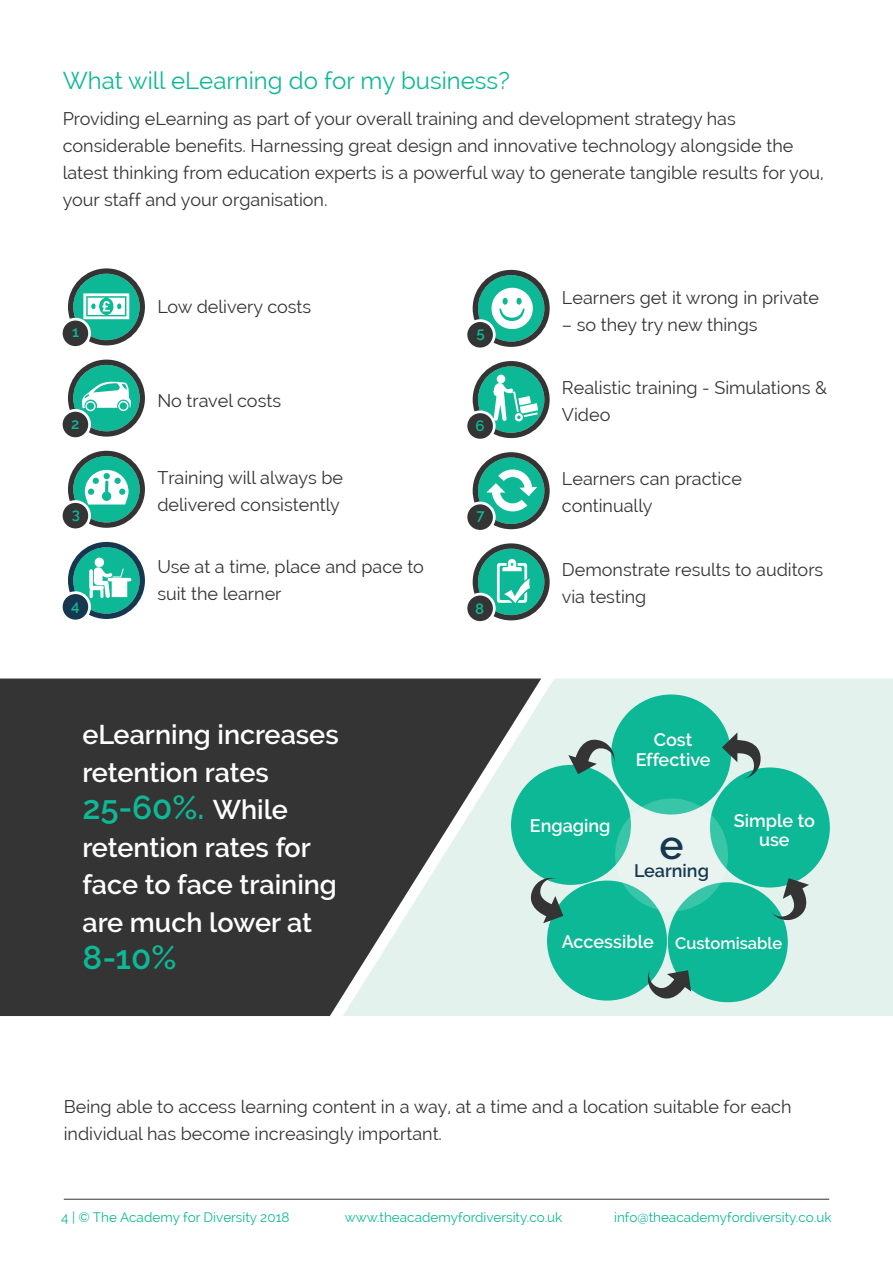
<style>
.page{position:relative;width:893px;height:1263px;background:#fff}
.page>*{position:absolute;margin:0;border:0;box-sizing:border-box;transform-origin:0 0}
.t1{font:600 40.5px "Raleway";color:#16374f}
.t2{font:600 33px "Raleway";color:#0db896}
.t3{font:600 27px/37.5px "Raleway";color:#fff}
.t4{font:24px "Raleway";color:#0db896}
.t5{font:18px/27px "Raleway";color:#333433}
.t6{font:600 18px/19.5px "Raleway";color:#fff;text-align:center}
.t7{font:600 18px "Raleway";color:#16374f}
.t8{font:600 16.5px "Raleway";color:#fff}
.t9{font:600 15px "Raleway";color:#0db896}
.t10{font:13.5px "Raleway";color:#0db896}
.s1{font-size:27px;color:#fff}
.s2{font-size:18px}
</style>
<div class="page">
<hr style="left:64px;top:1199px;width:765px;height:1px;background:#343333">
<div style="left:0;top:678px;width:343px;height:338px;background:#333433"></div>
<svg style="left:343px;top:678px;width:550px;height:338px;background:#b3beba"></svg>
<div style="left:63px;top:321px;width:25px;height:25px;background:#333433;border-radius:50%"></div>
<svg style="left:68px;top:268px;width:77px;height:77px"></svg>
<div style="left:63px;top:412px;width:25px;height:25px;background:#333433;border-radius:50%"></div>
<svg style="left:68px;top:360px;width:77px;height:77px"></svg>
<svg style="left:467px;top:595px;width:26px;height:26px"></svg>
<svg style="left:473px;top:543px;width:77px;height:77px"></svg>
<div style="left:63px;top:594px;width:25px;height:26px;background:#16374f;border-radius:50%"></div>
<svg style="left:68px;top:542px;width:77px;height:77px"></svg>
<svg style="left:467px;top:413px;width:26px;height:26px"></svg>
<svg style="left:473px;top:361px;width:77px;height:77px"></svg>
<div style="left:63px;top:503px;width:25px;height:25px;background:#333433;border-radius:50%"></div>
<svg style="left:68px;top:451px;width:77px;height:77px"></svg>
<svg style="left:467px;top:322px;width:26px;height:26px"></svg>
<svg style="left:473px;top:270px;width:77px;height:77px"></svg>
<svg style="left:467px;top:504px;width:26px;height:26px"></svg>
<svg style="left:473px;top:452px;width:77px;height:77px"></svg>
<div style="left:710px;top:767px;width:120px;height:120px;background:#0db896;border-radius:50%"></div>
<div style="left:611px;top:694px;width:120px;height:120px;background:#0db896;border-radius:50%"></div>
<div style="left:668px;top:882px;width:120px;height:120px;background:#0db896;border-radius:50%"></div>
<div style="left:547px;top:880px;width:120px;height:120px;background:#0db896;border-radius:50%"></div>
<div style="left:511px;top:765px;width:120px;height:120px;background:#0db896;border-radius:50%"></div>
<svg style="left:615px;top:798px;width:113px;height:113px;background:#c0e9df"></svg>
<svg style="left:722px;top:732px;width:39px;height:47px"></svg>
<svg style="left:771px;top:878px;width:42px;height:44px"></svg>
<svg style="left:646px;top:969px;width:45px;height:37px;background:#8ba69f"></svg>
<svg style="left:525px;top:876px;width:38px;height:47px;background:#8faaa3"></svg>
<svg style="left:568px;top:735px;width:47px;height:39px;background:#8caaa3"></svg>
<h3 class="t4" style="left:63px;top:67px;width:449px">What will eLearning do for my business?</h3>
<p class="t5" style="left:63px;top:105px;width:762px">Providing eLearning as part of your overall training and development strategy has considerable benefits. Harnessing great design and innovative technology alongside the latest thinking from education experts is a powerful way to generate tangible results for you, your staff and your organisation.</p>
<p class="t9" style="left:72px;top:323px;width:9px">1</p>
<p class="t9" style="left:71px;top:415px;width:10px">2</p>
<p class="t9" style="left:72px;top:505px;width:10px">3</p>
<p class="t9" style="left:71px;top:597px;width:10px">4</p>
<p class="t5" style="left:157px;top:293px;width:155px">Low delivery costs</p>
<p class="t5" style="left:157px;top:387px;width:125px">No travel costs</p>
<p class="t5" style="left:157px;top:464px;width:187px">Training will always be delivered consistently</p>
<p class="t5" style="left:157px;top:553px;width:268px">Use at a time, place and pace to suit the learner</p>
<h3 class="t3" style="left:82px;top:716px;width:258px">eLearning increases retention rates</h3>
<h2 class="t2" style="left:82px;top:789px;width:207px">25-60%. <span class="s1">While</span></h2>
<h3 class="t3" style="left:83px;top:829px;width:256px">retention rates for face to face training are much lower at</h3>
<h2 class="t2" style="left:82px;top:939px;width:95px">8-10%</h2>
<p class="t9" style="left:476px;top:324px;width:10px">5</p>
<p class="t9" style="left:475px;top:418px;width:11px">6</p>
<p class="t9" style="left:476px;top:506px;width:10px">7</p>
<p class="t9" style="left:475px;top:600px;width:11px">8</p>
<p class="t5" style="left:562px;top:284px;width:259px">Learners get it wrong in private</p>
<p class="t5" style="left:562px;top:311px;width:197px">– so they try new things</p>
<p class="t5" style="left:562px;top:374px;width:267px">Realistic training - Simulations &amp;<br>Video</p>
<p class="t5" style="left:562px;top:465px;width:182px">Learners can practice continually</p>
<p class="t5" style="left:562px;top:556px;width:263px">Demonstrate results to auditors via testing</p>
<p class="t6" style="left:530px;top:816px;width:82px">Engaging</p>
<p class="t6" style="left:636px;top:730px;width:76px">Cost<br>Effective</p>
<h1 class="t1" style="left:659px;top:821px;width:26px">e</h1>
<p class="t7" style="left:634px;top:860px;width:76px">Learning</p>
<p class="t6" style="left:734px;top:811px;width:83px">Simple to use</p>
<p class="t8" style="left:562px;top:933px;width:222px"><span class="s2">Accessible</span> Customisable</p>
<p class="t5" style="left:64px;top:1093px;width:729px">Being able to access learning content in a way, at a time and a location suitable for each individual has become increasingly important.</p>
<p class="t10" style="left:61px;top:1209px;width:230px">4 | © The Academy for Diversity 2018</p>
<p class="t10" style="left:345px;top:1209px;width:219px">www.theacademyfordiversity.co.uk</p>
<p class="t10" style="left:614px;top:1209px;width:219px">info@theacademyfordiversity.co.uk</p>
</div>
